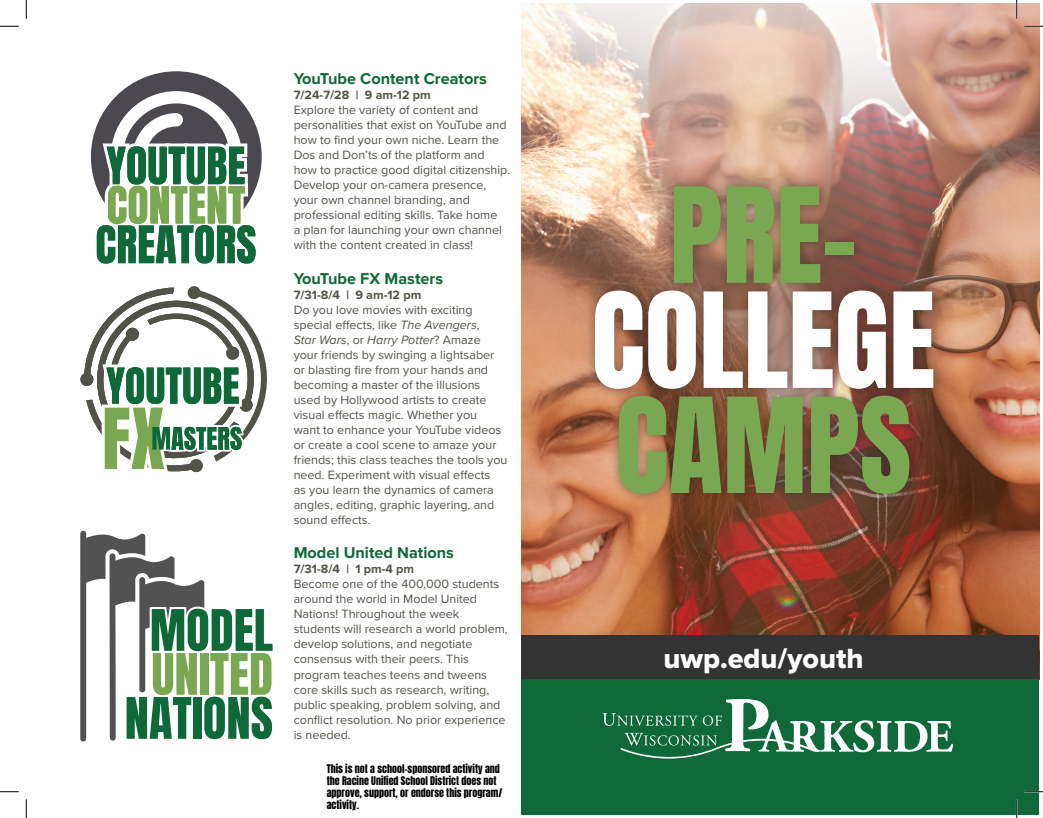
<style>
.page{position:relative;width:1043px;height:818px;background:#fff}
.page>*{position:absolute;margin:0;border:0;box-sizing:border-box;transform-origin:0 0}
.t1{font:112.25px "Anton";color:#7aa752}
.t2{font:112.25px "Anton";color:#fff}
.t3{font:28.75px "Proxima Nova Extrabld";color:#fff}
.Event{font:700 16.25px "Proxima Nova";color:#0f6838}
.t4{font:12.5px/15px "Proxima Nova";color:#535249}
.Details{font:700 12.5px "Proxima Nova";color:#535249}
.t5{font:10px/12px "Anton";color:#000}
.s1{font-style:italic}
</style>
<div class="page">
<svg style="left:91px;top:71px;width:171px;height:193px"></svg>
<img style="left:521px;top:4px;width:518px;height:631px">
<svg style="left:80px;top:286px;width:187px;height:187px"></svg>
<div style="left:521px;top:635px;width:518px;height:45px;background:#333"></div>
<div style="left:521px;top:679px;width:518px;height:135px;background:#0f6838"></div>
<svg style="left:602px;top:699px;width:351px;height:60px"></svg>
<div style="left:584px;top:175px;width:359px;height:329px;background:#231f20;opacity:.47"></div>
<svg style="left:80px;top:530px;width:193px;height:212px"></svg>
<svg style="left:0;top:25px;width:19px;height:2px"></svg>
<svg style="left:1024px;top:25px;width:18px;height:2px"></svg>
<svg style="left:0;top:791px;width:19px;height:1px"></svg>
<svg style="left:1024px;top:790px;width:18px;height:2px"></svg>
<svg style="left:25px;top:0;width:2px;height:19px"></svg>
<svg style="left:25px;top:799px;width:2px;height:19px"></svg>
<svg style="left:1015px;top:0;width:2px;height:19px"></svg>
<svg style="left:1015px;top:799px;width:2px;height:19px"></svg>
<p class="Event" style="left:294px;top:69px;width:195px">YouTube Content Creators</p>
<p class="Details" style="left:294px;top:87px;width:138px">7/24-7/28 | 9 am-12 pm</p>
<p class="t4" style="left:294px;top:103px;width:218px">Explore the variety of content and personalities that exist on YouTube and how to find your own niche. Learn the Dos and Don’ts of the platform and how to practice good digital citizenship.<br>Develop your on-camera presence, your own channel branding, and professional editing skills. Take home<br>a plan for launching your own channel with the content created in class!</p>
<p class="Event" style="left:294px;top:268px;width:151px">YouTube FX Masters</p>
<p class="Details" style="left:294px;top:287px;width:129px">7/31-8/4 | 9 am-12 pm</p>
<p class="t4" style="left:294px;top:302px;width:215px">Do you love movies with exciting special effects, like <span class="s1">The Avengers</span>,<br><span class="s1">Star Wars</span>, or <span class="s1">Harry Potter</span>? Amaze your friends by swinging a lightsaber or blasting fire from your hands and becoming a master of the illusions used by Hollywood artists to create visual effects magic. Whether you<br>want to enhance your YouTube videos or create a cool scene to amaze your friends; this class teaches the tools you need. Experiment with visual effects<br>as you learn the dynamics of camera angles, editing, graphic layering, and sound effects.</p>
<p class="Event" style="left:294px;top:543px;width:162px">Model United Nations</p>
<p class="Details" style="left:294px;top:561px;width:122px">7/31-8/4 | 1 pm-4 pm</p>
<p class="t4" style="left:294px;top:577px;width:216px">Become one of the 400,000 students around the world in Model United Nations! Throughout the week students will research a world problem, develop solutions, and negotiate consensus with their peers. This program teaches teens and tweens core skills such as research, writing, public speaking, problem solving, and conflict resolution. No prior experience is needed.</p>
<p class="t5" style="left:327px;top:763px;width:177px">This is not a school-sponsored activity and the Racine Unified School District does not approve, support, or endorse this program/ activity.</p>
<p class="t1" style="left:669px;top:178px;width:189px">PRE-</p>
<p class="t2" style="left:591px;top:283px;width:345px">COLLEGE</p>
<p class="t1" style="left:615px;top:388px;width:298px">CAMPS</p>
<p class="t3" style="left:663px;top:640px;width:202px">uwp.edu/youth</p>
</div>
